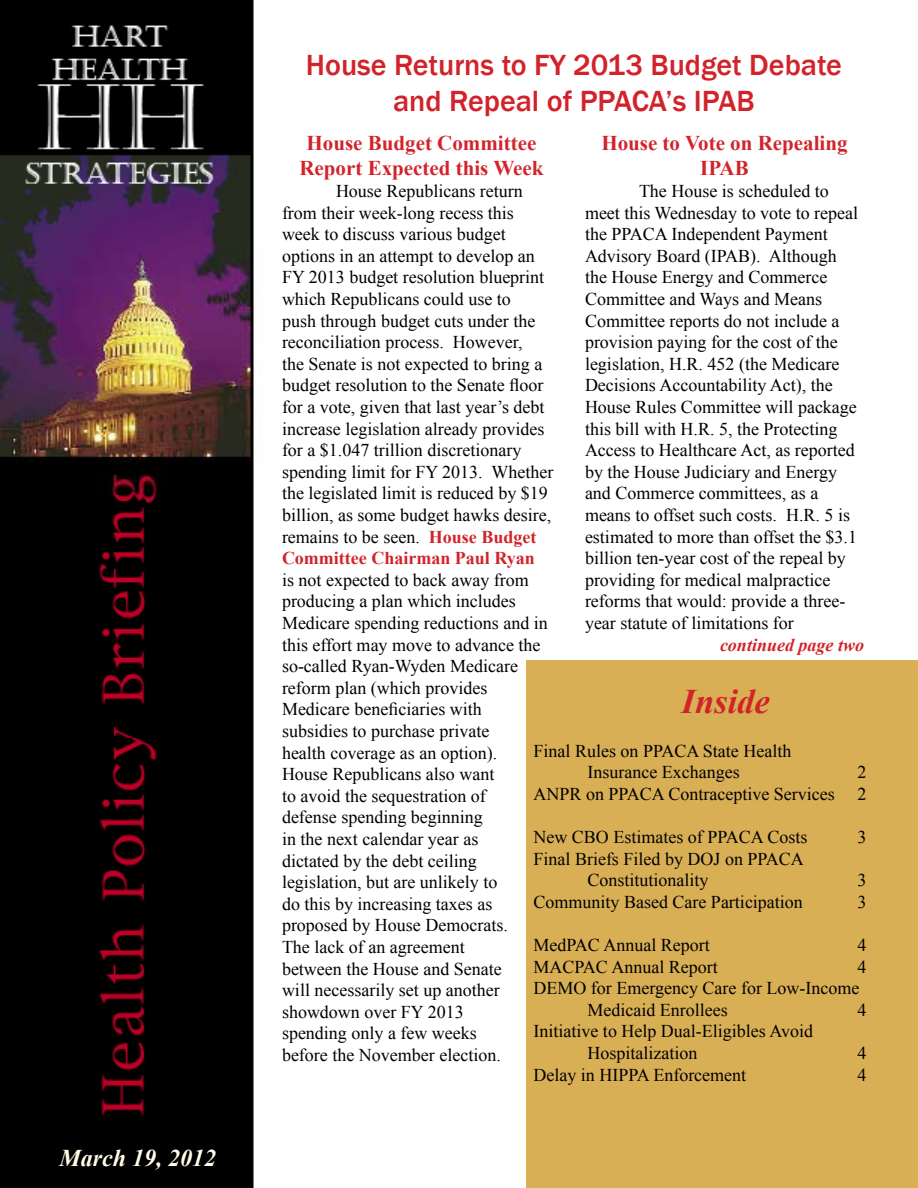
<style>
.page{position:relative;width:918px;height:1188px;background:#fff}
.page>*{position:absolute;margin:0;border:0;box-sizing:border-box;transform-origin:0 0}
.t1{font:italic 700 34.5px "Times New Roman";color:#d2232a}
.t2{font:500 30px/36px "Franklin Gothic";color:#d2232a;text-align:center}
.t3{font:italic 700 24px "Times New Roman";color:#fffde8}
.t4{font:700 21px/25.2px "Times New Roman";color:#d2232a;text-align:center}
.t5{font:18px/21.6px "Times New Roman";color:#000}
.t6{font:italic 700 18px "Times New Roman";color:#d2232a}
.s1{font-weight:700;color:#d2232a}
</style>
<div class="page">
<img style="left:0;top:0;width:254px;height:1187px">
<div style="left:526px;top:660px;width:392px;height:528px;background:#d9af56"></div>
<h3 class="t3" style="left:60px;top:1141px;width:158px">March 19, 2012</h3>
<h2 class="t2" style="left:306px;top:47px;width:538px">House Returns to FY 2013 Budget Debate and Repeal of PPACA’s IPAB</h2>
<p class="t4" style="left:300px;top:130px;width:246px">House Budget Committee<br>Report Expected this Week</p>
<p class="t5" style="left:282px;top:180px;width:273px;text-indent:54px">House Republicans return from their week-long recess this week to discuss various budget options in an attempt to develop an FY 2013 budget resolution blueprint which Republicans could use to<br>push through budget cuts under the reconciliation process. However,<br>the Senate is not expected to bring a budget resolution to the Senate floor for a vote, given that last year’s debt increase legislation already provides for a $1.047 trillion discretionary spending limit for FY 2013. Whether the legislated limit is reduced by $19 billion, as some budget hawks desire, remains to be seen. <span class="s1">House Budget Committee Chairman Paul Ryan</span></p>
<p class="t5" style="left:282px;top:569px;width:267px">is not expected to back away from producing a plan which includes<br>Medicare spending reductions and in this effort may move to advance the so-called Ryan-Wyden Medicare reform plan (which provides<br>Medicare beneficiaries with subsidies to purchase private<br>health coverage as an option).<br>House Republicans also want<br>to avoid the sequestration of<br>defense spending beginning<br>in the next calendar year as<br>dictated by the debt ceiling legislation, but are unlikely to<br>do this by increasing taxes as proposed by House Democrats.<br>The lack of an agreement<br>between the House and Senate<br>will necessarily set up another showdown over FY 2013<br>spending only a few weeks<br>before the November election.</p>
<p class="t4" style="left:601px;top:130px;width:248px">House to Vote on Repealing<br>IPAB</p>
<p class="t5" style="left:585px;top:180px;width:275px;text-indent:54px">The House is scheduled to meet this Wednesday to vote to repeal the PPACA Independent Payment Advisory Board (IPAB). Although the House Energy and Commerce Committee and Ways and Means Committee reports do not include a provision paying for the cost of the legislation, H.R. 452 (the Medicare Decisions Accountability Act), the House Rules Committee will package this bill with H.R. 5, the Protecting Access to Healthcare Act, as reported by the House Judiciary and Energy and Commerce committees, as a means to offset such costs. H.R. 5 is estimated to more than offset the $3.1 billion ten-year cost of the repeal by providing for medical malpractice reforms that would: provide a three&shy;year statute of limitations for</p>
<p class="t6" style="left:720px;top:632px;width:146px">continued page two</p>
<h1 class="t1" style="left:682px;top:678px;width:90px">Inside</h1>
<p class="t5" style="left:534px;top:739px;width:259px;text-align:center">Final Rules on PPACA State Health<br>Insurance Exchanges</p>
<p class="t5" style="left:858px;top:761px;width:10px">2</p>
<p class="t5" style="left:534px;top:783px;width:303px">ANPR on PPACA Contraceptive Services</p>
<p class="t5" style="left:858px;top:783px;width:10px">2</p>
<p class="t5" style="left:534px;top:826px;width:275px">New CBO Estimates of PPACA Costs</p>
<p class="t5" style="left:858px;top:826px;width:10px">3</p>
<p class="t5" style="left:588px;top:847px;width:218px;text-indent:-54px">Final Briefs Filed by DOJ on PPACA<br>Constitutionality</p>
<p class="t5" style="left:858px;top:869px;width:10px">3</p>
<p class="t5" style="left:534px;top:891px;width:271px">Community Based Care Participation</p>
<p class="t5" style="left:858px;top:891px;width:10px">3</p>
<p class="t5" style="left:534px;top:934px;width:178px">MedPAC Annual Report</p>
<p class="t5" style="left:858px;top:934px;width:10px">4</p>
<p class="t5" style="left:534px;top:955px;width:186px">MACPAC Annual Report</p>
<p class="t5" style="left:858px;top:955px;width:10px">4</p>
<p class="t5" style="left:534px;top:977px;width:328px">DEMO for Emergency Care for Low-Income</p>
<p class="t5" style="left:588px;top:999px;width:142px">Medicaid Enrollees</p>
<p class="t5" style="left:858px;top:999px;width:10px">4</p>
<p class="t5" style="left:588px;top:1020px;width:227px;text-indent:-54px">Initiative to Help Dual-Eligibles Avoid<br>Hospitalization</p>
<p class="t5" style="left:858px;top:1042px;width:10px">4</p>
<p class="t5" style="left:534px;top:1063px;width:214px">Delay in HIPPA Enforcement</p>
<p class="t5" style="left:858px;top:1063px;width:10px">4</p>
</div>
